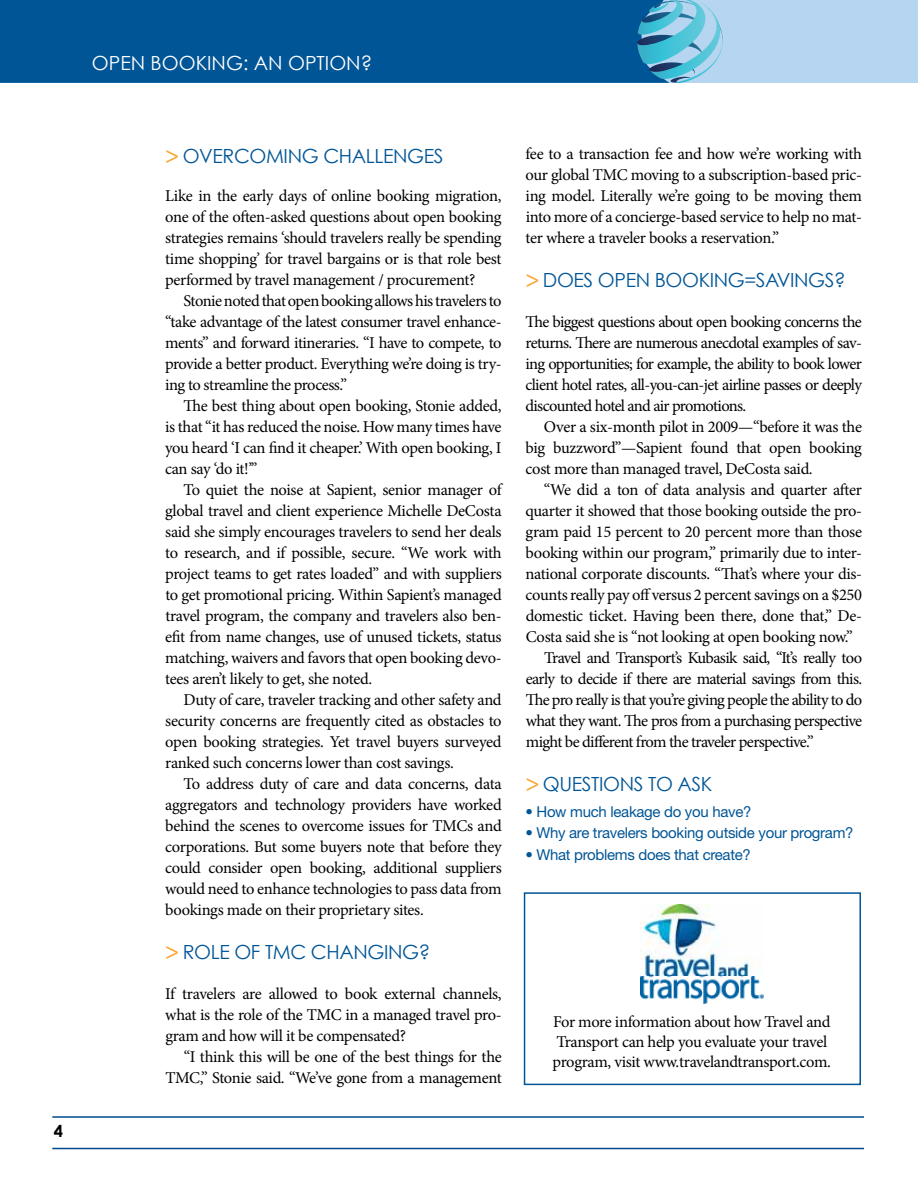
<style>
.page{position:relative;width:918px;height:1188px;background:#fff}
.page>*{position:absolute;margin:0;border:0;box-sizing:border-box;transform-origin:0 0}
.t1{font:19.5px "Century Gothic";letter-spacing:-.02em;color:#005596}
.t2{font:19.5px "Century Gothic";color:#fff}
.t3{font:16.5px/21px "Minion Pro";letter-spacing:-.025em;color:#000;text-align:justify}
.t4{font:16.5px "Minion Pro";letter-spacing:-.045em;color:#000}
.t5{font:700 16.5px "Century Gothic";color:#000}
.t6{font:15px "Helvetica Neue LT Std";letter-spacing:-.02em;color:#005596}
.s1{font-family:"Minion Pro";font-weight:700;font-size:25.5px;color:#faa634}
</style>
<div class="page">
<hr style="left:52px;top:1116px;width:812px;height:2px;background:#004b8d">
<hr style="left:52px;top:1148px;width:812px;height:1px;background:#004b8d">
<div style="left:0;top:0;width:918px;height:83px;background:#b5d5f0"></div>
<div style="left:0;top:0;width:637px;height:83px;background:#005596"></div>
<svg style="left:637px;top:0;width:86px;height:83px"></svg>
<div style="left:524px;top:892px;width:337px;height:193px;border:2px solid #005596"></div>
<img style="left:641px;top:904px;width:122px;height:99px">
<p class="t2" style="left:92px;top:51px;width:282px">OPEN BOOKING: AN OPTION?</p>
<p class="t5" style="left:54px;top:1120px;width:11px">4</p>
<p class="t1" style="left:165px;top:144px;width:280px"><span class="s1">&gt;</span> OVERCOMING CHALLENGES</p>
<p class="t3" style="left:165px;top:185px;width:338px">Like in the early days of online booking migration, one of the often-asked questions about open booking strategies remains ‘should travelers really be spending time shopping’ for travel bargains or is that role best performed by travel management / procurement?</p>
<p class="t3" style="left:165px;top:290px;width:338px;text-indent:18px">Stonienotedthatopenbookingallowshistravelersto “take advantage of the latest consumer travel enhance&shy;ments” and forward itineraries. “I have to compete, to provide a better product. Everything we’re doing is try&shy;ing to streamline the process.”</p>
<p class="t3" style="left:165px;top:395px;width:338px;text-indent:18px">The best thing about open booking, Stonie added, is that “it has reduced the noise. How many times have you heard ‘I can find it cheaper.’ With open booking, I can say ‘do it!’”</p>
<p class="t3" style="left:165px;top:479px;width:338px;text-indent:18px">To quiet the noise at Sapient, senior manager of global travel and client experience Michelle DeCosta said she simply encourages travelers to send her deals to research, and if possible, secure. “We work with project teams to get rates loaded” and with suppliers to get promotional pricing. Within Sapient’s managed travel program, the company and travelers also ben&shy;efit from name changes, use of unused tickets, status matching, waivers and favors that open booking devo&shy;tees aren’t likely to get, she noted.</p>
<p class="t3" style="left:165px;top:689px;width:338px;text-indent:18px">Duty of care, traveler tracking and other safety and security concerns are frequently cited as obstacles to open booking strategies. Yet travel buyers surveyed ranked such concerns lower than cost savings.</p>
<p class="t3" style="left:165px;top:773px;width:338px;text-indent:18px">To address duty of care and data concerns, data aggregators and technology providers have worked behind the scenes to overcome issues for TMCs and corporations. But some buyers note that before they could consider open booking, additional suppliers would need to enhance technologies to pass data from bookings made on their proprietary sites.</p>
<p class="t1" style="left:165px;top:940px;width:267px"><span class="s1">&gt;</span> ROLE OF TMC CHANGING?</p>
<p class="t3" style="left:165px;top:983px;width:338px">If travelers are allowed to book external channels, what is the role of the TMC in a managed travel pro&shy;gram and how will it be compensated?</p>
<p class="t3" style="left:165px;top:1046px;width:338px;text-align:right">“I think this will be one of the best things for the<br>TMC,” Stonie said. “We’ve gone from a management</p>
<p class="t3" style="left:526px;top:143px;width:338px">fee to a transaction fee and how we’re working with our global TMC moving to a subscription-based pric&shy;ing model. Literally we’re going to be moving them into more of a concierge-based service to help no mat&shy;ter where a traveler books a reservation.”</p>
<p class="t1" style="left:525px;top:268px;width:322px"><span class="s1">&gt;</span> DOES OPEN BOOKING=SAVINGS?</p>
<p class="t3" style="left:525px;top:311px;width:338px">The biggest questions about open booking concerns the returns. There are numerous anecdotal examples of sav&shy;ing opportunities; for example, the ability to book lower client hotel rates, all-you-can-jet airline passes or deeply discounted hotel and air promotions.</p>
<p class="t3" style="left:526px;top:416px;width:338px;text-indent:18px">Over a six-month pilot in 2009—“before it was the big buzzword”—Sapient found that open booking cost more than managed travel, DeCosta said.</p>
<p class="t3" style="left:544px;top:479px;width:320px">“We did a ton of data analysis and quarter after</p>
<p class="t3" style="left:526px;top:500px;width:338px">quarter it showed that those booking outside the pro-</p>
<p class="t3" style="left:526px;top:521px;width:338px">gram paid 15 percent to 20 percent more than those</p>
<p class="t3" style="left:526px;top:542px;width:338px">booking within our program,” primarily due to inter-</p>
<p class="t3" style="left:526px;top:563px;width:338px">national corporate discounts. “That’s where your dis-</p>
<p class="t3" style="left:526px;top:584px;width:338px">counts really pay offversus 2 percent savings on a $250</p>
<p class="t3" style="left:526px;top:605px;width:338px">domestic ticket. Having been there, done that,” De-</p>
<p class="t3" style="left:526px;top:626px;width:329px">Costa said she is “not looking at open booking now.”</p>
<p class="t4" style="left:544px;top:647px;width:320px">Travel and Transport’s Kubasik said, “It’s really too</p>
<p class="t3" style="left:526px;top:668px;width:338px">early to decide if there are material savings from this.</p>
<p class="t4" style="left:526px;top:689px;width:338px">The pro really is that you’re giving people the ability to do</p>
<p class="t4" style="left:526px;top:710px;width:338px">what they want. The pros from a purchasing perspective</p>
<p class="t3" style="left:526px;top:731px;width:289px">might be different from the traveler perspective.”</p>
<p class="t1" style="left:525px;top:772px;width:189px"><span class="s1">&gt;</span> QUESTIONS TO ASK</p>
<p class="t6" style="left:525px;top:802px;width:228px">• How much leakage do you have?</p>
<p class="t6" style="left:525px;top:824px;width:330px">• Why are travelers booking outside your program?</p>
<p class="t6" style="left:525px;top:846px;width:227px">• What problems does that create?</p>
<p class="t3" style="left:553px;top:1012px;width:280px;line-height:19.8px;text-align:left">For more information about how Travel and<br>Transport can help you evaluate your travel program, visit www.travelandtransport.com.</p>
</div>
